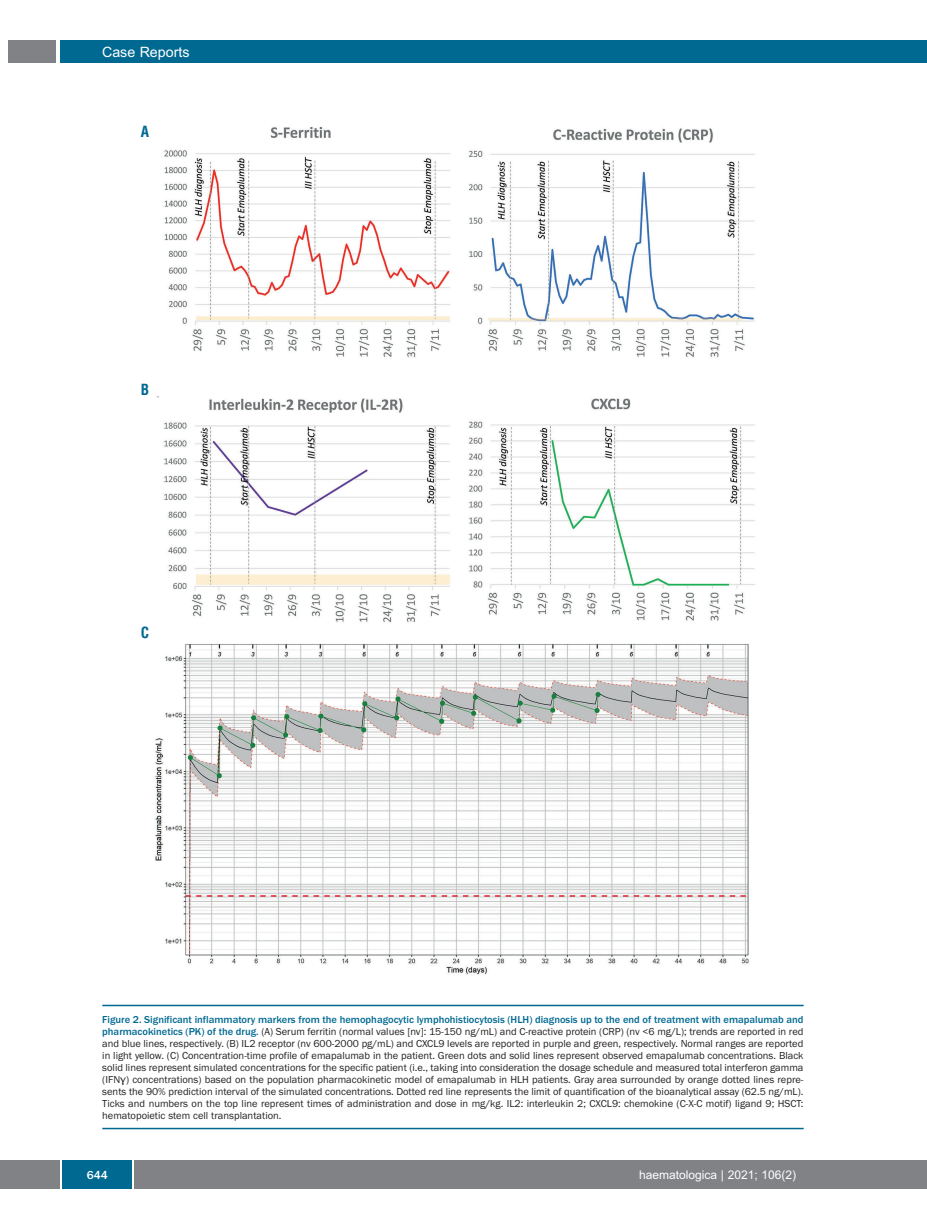
<style>
.page{position:relative;width:927px;height:1225px;background:#fff}
.page>*{position:absolute;margin:0;border:0;box-sizing:border-box;transform-origin:0 0}
.t1{font:700 condensed 15px "Helvetica";color:#006991}
.t2{font:14.25px "Arial";color:#fff}
.t3{font:12px "Arial";color:#fff}
.t4{font:500 12px "Franklin Gothic";color:#fff}
.t5{font:10.5px/12px "Franklin Gothic";color:#231f20;text-align:justify}
.s1{font-weight:500;color:#006991}
.s2{font-family:"Lucida Grande"}
</style>
<div class="page">
<div style="left:910px;top:1160px;width:17px;height:28px;background:#808285"></div>
<div style="left:911px;top:40px;width:16px;height:22px;background:#006991"></div>
<div style="left:0;top:1160px;width:910px;height:28px;background:#808285"></div>
<div style="left:62px;top:1160px;width:71px;height:28px;background:#006991"></div>
<hr style="left:60px;top:1160px;width:2px;height:28px;background:#fff">
<svg style="left:133px;top:1160px;width:1px;height:28px"></svg>
<div style="left:60px;top:40px;width:852px;height:22px;background:#006991"></div>
<div style="left:9px;top:40px;width:47px;height:22px;background:#808285"></div>
<img style="left:155px;top:126px;width:600px;height:849px">
<hr style="left:102px;top:1004px;width:702px;height:2px;background:#006991">
<hr style="left:102px;top:1127px;width:702px;height:2px;background:#006991">
<h2 class="t2" style="left:102px;top:44px;width:89px">Case Reports</h2>
<h1 class="t1" style="left:141px;top:123px;width:10px">A</h1>
<h1 class="t1" style="left:141px;top:381px;width:10px">B</h1>
<h1 class="t1" style="left:141px;top:624px;width:10px">C</h1>
<p class="t5" style="left:102px;top:1013px;width:703px"><span class="s1">Figure 2. Significant inflammatory markers from the hemophagocytic lymphohistiocytosis (HLH) diagnosis up to the end of treatment with emapalumab and pharmacokinetics (PK) of the drug.</span> (A) Serum ferritin (normal values [nv]: 15-150 ng/mL) and C-reactive protein (CRP) (nv &lt;6 mg/L); trends are reported in red and blue lines, respectively. (B) IL2 receptor (nv 600-2000 pg/mL) and CXCL9 levels are reported in purple and green, respectively. Normal ranges are reported in light yellow. (C) Concentration-time profile of emapalumab in the patient. Green dots and solid lines represent observed emapalumab concentrations. Black solid lines represent simulated concentrations for the specific patient (i.e., taking into consideration the dosage schedule and measured total interferon gamma (IFN<span class="s2">γ</span>) concentrations) based on the population pharmacokinetic model of emapalumab in HLH patients. Gray area surrounded by orange dotted lines repre&shy;sents the 90% prediction interval of the simulated concentrations. Dotted red line represents the limit of quantification of the bioanalytical assay (62.5 ng/mL).<br>Ticks and numbers on the top line represent times of administration and dose in mg/kg. IL2: interleukin 2; CXCL9: chemokine (C-X-C motif) ligand 9; HSCT: hematopoietic stem cell transplantation.</p>
<p class="t4" style="left:87px;top:1167px;width:23px">644</p>
<p class="t3" style="left:639px;top:1167px;width:158px">haematologica | 2021; 106(2)</p>
</div>
